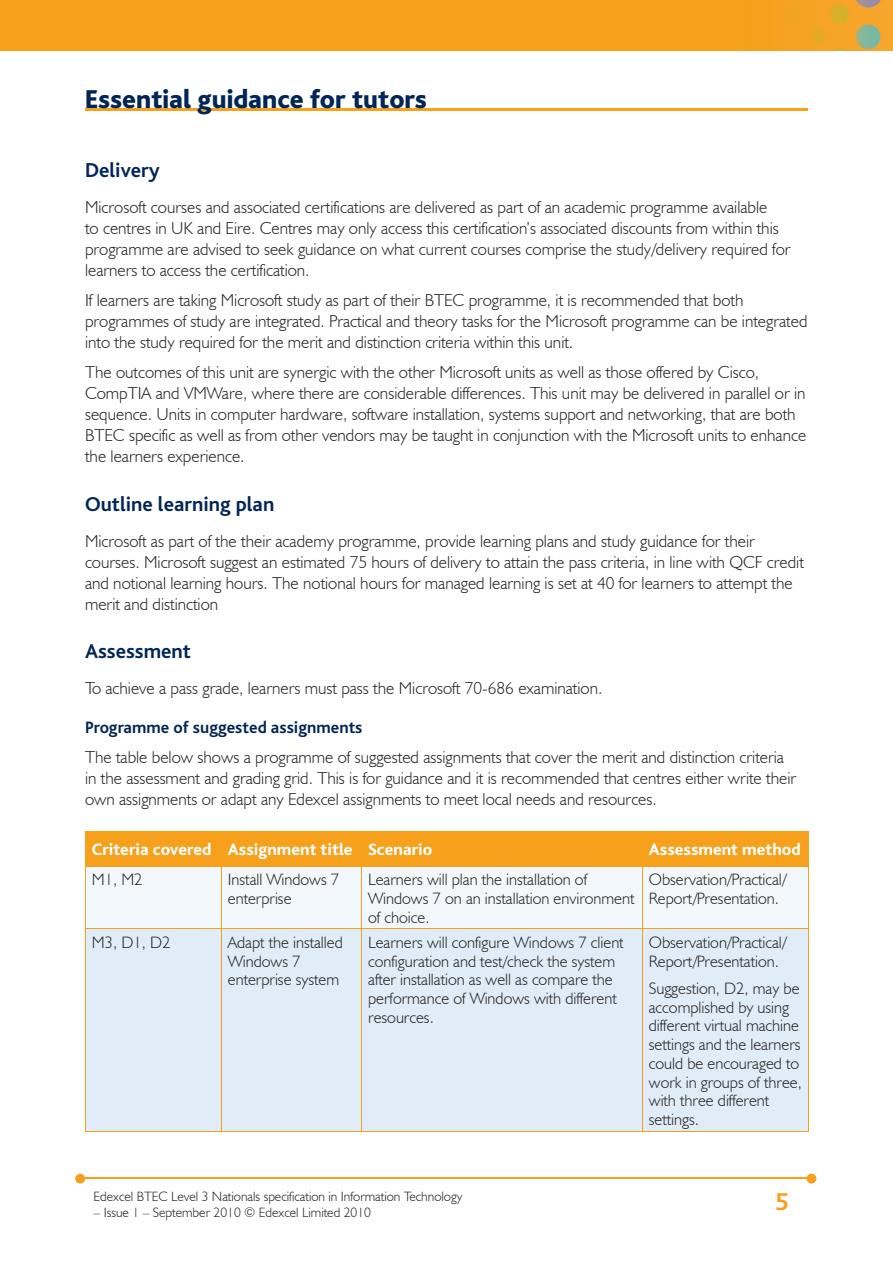
<style>
.page{position:relative;width:893px;height:1263px;background:#fff}
.page>*{position:absolute;margin:0;border:0;box-sizing:border-box;transform-origin:0 0}
.t1{font:800 27px "Bliss";color:#002556}
.t2{font:700 25.5px "Bliss";color:#f6a01b}
.t3{font:700 21px "Bliss";color:#002556}
.t4{font:300 17.25px/21px "Humanist 521 BT";color:#231f20}
.t5{font:800 17.25px "Bliss";color:#fff}
.t6{font:700 17.25px "Bliss";color:#002556}
.t7{font:300 16.5px/18.8px "Humanist 521 BT";color:#231f20}
.t8{font:300 13.5px "Humanist 521 BT";color:#231f20}
</style>
<div class="page">
<img style="left:0;top:0;width:893px;height:51px">
<hr style="left:82px;top:1178px;width:728px;height:1px;background:#f6a01b">
<svg style="left:807px;top:1174px;width:9px;height:9px"></svg>
<svg style="left:75px;top:1174px;width:10px;height:9px"></svg>
<hr style="left:85px;top:108px;width:723px;height:2px;background:#f6a01b">
<div style="left:86px;top:832px;width:722px;height:34px;background:#f6a01b"></div>
<div style="left:86px;top:867px;width:722px;height:61px;background:#f2f7fb"></div>
<div style="left:86px;top:929px;width:722px;height:202px;background:#e0edf8"></div>
<hr style="left:85px;top:832px;width:1px;height:34px;background:#f6a01b">
<hr style="left:85px;top:831px;width:136px;height:1px;background:#f6a01b">
<hr style="left:221px;top:832px;width:1px;height:34px;background:#f6a01b">
<hr style="left:221px;top:831px;width:141px;height:1px;background:#f6a01b">
<hr style="left:361px;top:832px;width:1px;height:34px;background:#f6a01b">
<hr style="left:362px;top:831px;width:280px;height:1px;background:#f6a01b">
<hr style="left:642px;top:832px;width:1px;height:34px;background:#f6a01b">
<hr style="left:808px;top:832px;width:1px;height:34px;background:#f6a01b">
<hr style="left:642px;top:831px;width:167px;height:1px;background:#f6a01b">
<hr style="left:221px;top:866px;width:1px;height:62px;background:#f6a01b">
<hr style="left:361px;top:866px;width:1px;height:62px;background:#f6a01b">
<hr style="left:642px;top:866px;width:1px;height:62px;background:#f6a01b">
<hr style="left:85px;top:866px;width:1px;height:62px;background:#f6a01b">
<hr style="left:808px;top:866px;width:1px;height:62px;background:#f6a01b">
<hr style="left:85px;top:866px;width:136px;height:1px;background:#f6a01b">
<hr style="left:221px;top:866px;width:141px;height:1px;background:#f6a01b">
<hr style="left:362px;top:866px;width:280px;height:1px;background:#f6a01b">
<hr style="left:642px;top:866px;width:167px;height:1px;background:#f6a01b">
<hr style="left:221px;top:929px;width:1px;height:202px;background:#f6a01b">
<hr style="left:361px;top:929px;width:1px;height:202px;background:#f6a01b">
<hr style="left:642px;top:929px;width:1px;height:202px;background:#f6a01b">
<hr style="left:85px;top:1131px;width:136px;height:1px;background:#f6a01b">
<hr style="left:221px;top:1131px;width:141px;height:1px;background:#f6a01b">
<hr style="left:362px;top:1131px;width:280px;height:1px;background:#f6a01b">
<hr style="left:642px;top:1131px;width:167px;height:1px;background:#f6a01b">
<hr style="left:85px;top:929px;width:1px;height:202px;background:#f6a01b">
<hr style="left:808px;top:929px;width:1px;height:202px;background:#f6a01b">
<hr style="left:85px;top:928px;width:136px;height:1px;background:#f6a01b">
<hr style="left:221px;top:928px;width:141px;height:1px;background:#f6a01b">
<hr style="left:362px;top:928px;width:280px;height:1px;background:#f6a01b">
<hr style="left:642px;top:928px;width:167px;height:1px;background:#f6a01b">
<h1 class="t1" style="left:85px;top:85px;width:344px">Essential guidance for tutors</h1>
<p class="t3" style="left:85px;top:160px;width:76px">Delivery</p>
<p class="t4" style="left:85px;top:197px;width:707px">Microsoft courses and associated certifications are delivered as part of an academic programme available<br>to centres in UK and Eire. Centres may only access this certification’s associated discounts from within this programme are advised to seek guidance on what current courses comprise the study/delivery required for learners to access the certification.</p>
<p class="t4" style="left:85px;top:290px;width:724px">If learners are taking Microsoft study as part of their BTEC programme, it is recommended that both programmes of study are integrated. Practical and theory tasks for the Microsoft programme can be integrated into the study required for the merit and distinction criteria within this unit.</p>
<p class="t4" style="left:85px;top:362px;width:723px">The outcomes of this unit are synergic with the other Microsoft units as well as those offered by Cisco, CompTIA and VMWare, where there are considerable differences. This unit may be delivered in parallel or in sequence. Units in computer hardware, software installation, systems support and networking, that are both BTEC specific as well as from other vendors may be taught in conjunction with the Microsoft units to enhance the learners experience.</p>
<p class="t3" style="left:85px;top:493px;width:191px">Outline learning plan</p>
<p class="t4" style="left:85px;top:530px;width:720px">Microsoft as part of the their academy programme, provide learning plans and study guidance for their courses. Microsoft suggest an estimated 75 hours of delivery to attain the pass criteria, in line with QCF credit and notional learning hours. The notional hours for managed learning is set at 40 for learners to attempt the merit and distinction</p>
<p class="t3" style="left:85px;top:640px;width:108px">Assessment</p>
<p class="t4" style="left:85px;top:677px;width:519px">To achieve a pass grade, learners must pass the Microsoft 70-686 examination.</p>
<p class="t6" style="left:85px;top:719px;width:279px">Programme of suggested assignments</p>
<p class="t4" style="left:85px;top:746px;width:713px">The table below shows a programme of suggested assignments that cover the merit and distinction criteria in the assessment and grading grid. This is for guidance and it is recommended that centres either write their own assignments or adapt any Edexcel assignments to meet local needs and resources.</p>
<p class="t5" style="left:92px;top:841px;width:342px">Criteria covered Assignment title Scenario</p>
<p class="t5" style="left:649px;top:841px;width:153px">Assessment method</p>
<p class="t7" style="left:92px;top:870px;width:52px">M1, M2</p>
<p class="t7" style="left:228px;top:870px;width:113px">Install Windows 7 enterprise</p>
<p class="t7" style="left:368px;top:870px;width:268px">Learners will plan the installation of<br>Windows 7 on an installation environment of choice.</p>
<p class="t7" style="left:649px;top:870px;width:139px">Observation/Practical/<br>Report/Presentation.</p>
<p class="t7" style="left:92px;top:932px;width:80px">M3, D1, D2</p>
<p class="t7" style="left:228px;top:932px;width:116px">Adapt the installed<br>Windows 7 enterprise system</p>
<p class="t7" style="left:368px;top:932px;width:257px">Learners will configure Windows 7 client configuration and test/check the system after installation as well as compare the performance of Windows with different resources.</p>
<p class="t7" style="left:649px;top:932px;width:139px">Observation/Practical/<br>Report/Presentation.</p>
<p class="t7" style="left:649px;top:978px;width:155px">Suggestion, D2, may be accomplished by using different virtual machine settings and the learners could be encouraged to work in groups of three, with three different settings.</p>
<p class="t8" style="left:94px;top:1188px;width:370px">Edexcel BTEC Level 3 Nationals specification in Information Technology</p>
<p class="t8" style="left:94px;top:1204px;width:279px">– Issue 1 – September 2010 © Edexcel Limited 2010</p>
<h2 class="t2" style="left:775px;top:1189px;width:15px">5</h2>
</div>
